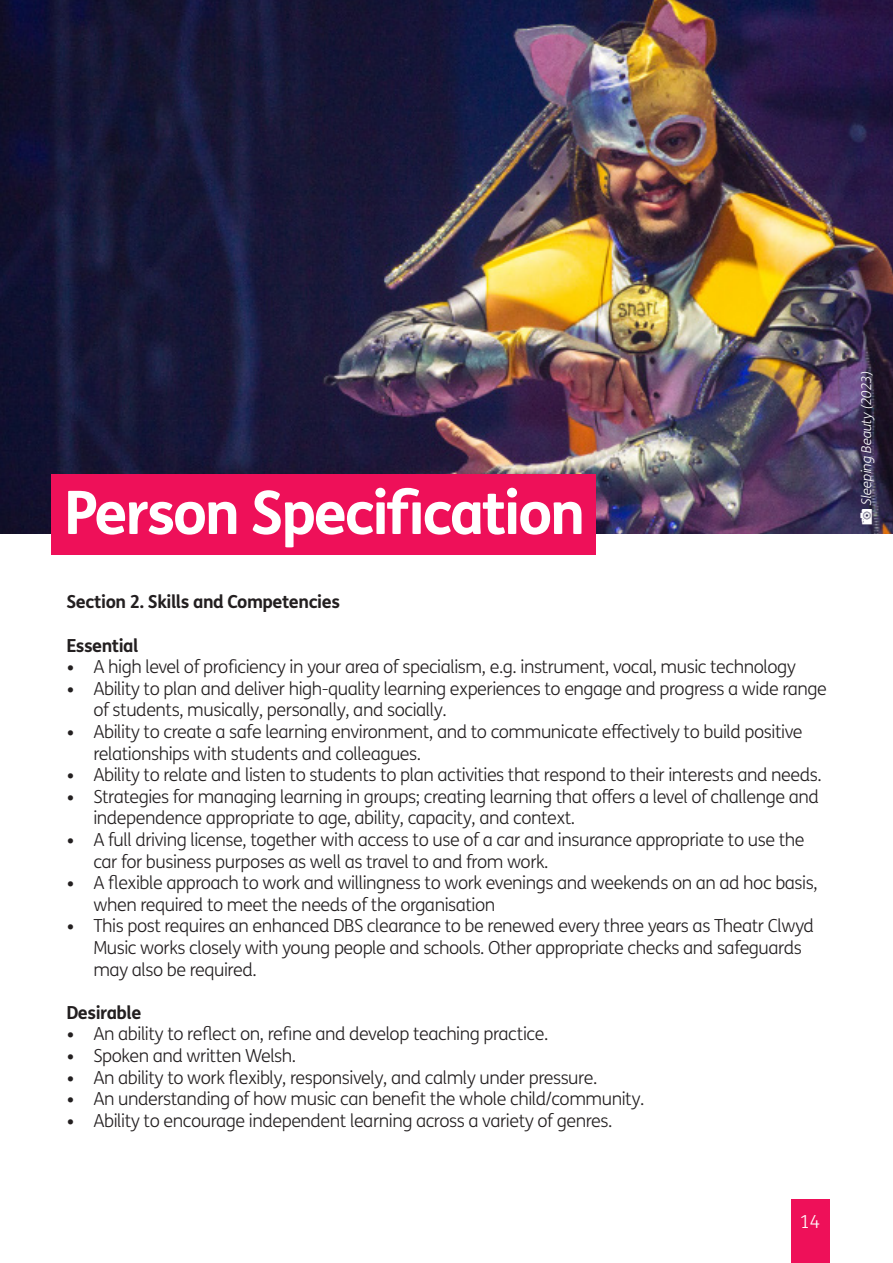
<style>
.page{position:relative;width:893px;height:1263px;background:#fff}
.page>*{position:absolute;margin:0;border:0;box-sizing:border-box;transform-origin:0 0}
.No_Spacing{font:700 60px "FS Me";letter-spacing:-.04em;color:#fff}
.t1{font:300 18px/21.6px "FS Me";letter-spacing:-.025em;color:#231f20}
.No_Spacing-2{font:700 18px "FS Me";letter-spacing:-.025em;color:#231f20}
.t2{font:300 18px "FS Me";color:#fff}
.t3{font:italic 300 13.5px "FS Me";color:#fff}
.s1{font-family:"Calibri";font-weight:400;font-size:16.5px}
.s2{font-family:"CAMERAFOTOGRAAMI";font-weight:400;font-style:normal}
</style>
<div class="page">
<div style="left:791px;top:1199px;width:38px;height:64px;background:#ee1059"></div>
<img style="left:0;top:0;width:893px;height:534px">
<div style="left:51px;top:474px;width:544px;height:81px;background:#ee1059"></div>
<p class="No_Spacing" style="left:64px;top:466px;width:523px">Person Specification</p>
<p class="No_Spacing-2" style="left:66px;top:588px;width:275px">Section 2. Skills and Competencies</p>
<p class="No_Spacing-2" style="left:66px;top:631px;width:74px">Essential</p>
<p class="t1" style="left:66px;top:655px;width:731px"><span class="s1">•</span> A high level of proficiency in your area of specialism, e.g. instrument, vocal, music technology</p>
<p class="t1" style="left:93px;top:677px;width:735px;text-indent:-27px"><span class="s1">•</span> Ability to plan and deliver high-quality learning experiences to engage and progress a wide range of students, musically, personally, and socially.</p>
<p class="t1" style="left:93px;top:720px;width:711px;text-indent:-27px"><span class="s1">•</span> Ability to create a safe learning environment, and to communicate effectively to build positive relationships with students and colleagues.</p>
<p class="t1" style="left:66px;top:763px;width:757px"><span class="s1">•</span> Ability to relate and listen to students to plan activities that respond to their interests and needs.</p>
<p class="t1" style="left:93px;top:785px;width:727px;text-indent:-27px"><span class="s1">•</span> Strategies for managing learning in groups; creating learning that offers a level of challenge and independence appropriate to age, ability, capacity, and context.</p>
<p class="t1" style="left:93px;top:828px;width:713px;text-indent:-27px"><span class="s1">•</span> A full driving license, together with access to use of a car and insurance appropriate to use the car for business purposes as well as travel to and from work.</p>
<p class="t1" style="left:93px;top:871px;width:726px;text-indent:-27px"><span class="s1">•</span> A flexible approach to work and willingness to work evenings and weekends on an ad hoc basis, when required to meet the needs of the organisation</p>
<p class="t1" style="left:93px;top:915px;width:722px;text-indent:-27px"><span class="s1">•</span> This post requires an enhanced DBS clearance to be renewed every three years as Theatr Clwyd<br>Music works closely with young people and schools. Other appropriate checks and safeguards may also be required.</p>
<p class="No_Spacing-2" style="left:66px;top:998px;width:77px">Desirable</p>
<p class="t1" style="left:66px;top:1023px;width:484px"><span class="s1">•</span> An ability to reflect on, refine and develop teaching practice.</p>
<p class="t1" style="left:66px;top:1044px;width:231px"><span class="s1">•</span> Spoken and written Welsh.</p>
<p class="t1" style="left:66px;top:1066px;width:532px"><span class="s1">•</span> An ability to work flexibly, responsively, and calmly under pressure.</p>
<p class="t1" style="left:66px;top:1087px;width:580px"><span class="s1">•</span> An understanding of how music can benefit the whole child/community.</p>
<p class="t1" style="left:66px;top:1109px;width:548px"><span class="s1">•</span> Ability to encourage independent learning across a variety of genres.</p>
<p class="t2" style="left:800px;top:1209px;width:22px">14</p>
<p class="t3" style="left:857px;top:525px;width:158px;rotate:-90deg"><span class="s2">-</span> Sleeping Beauty (2023)</p>
</div>
